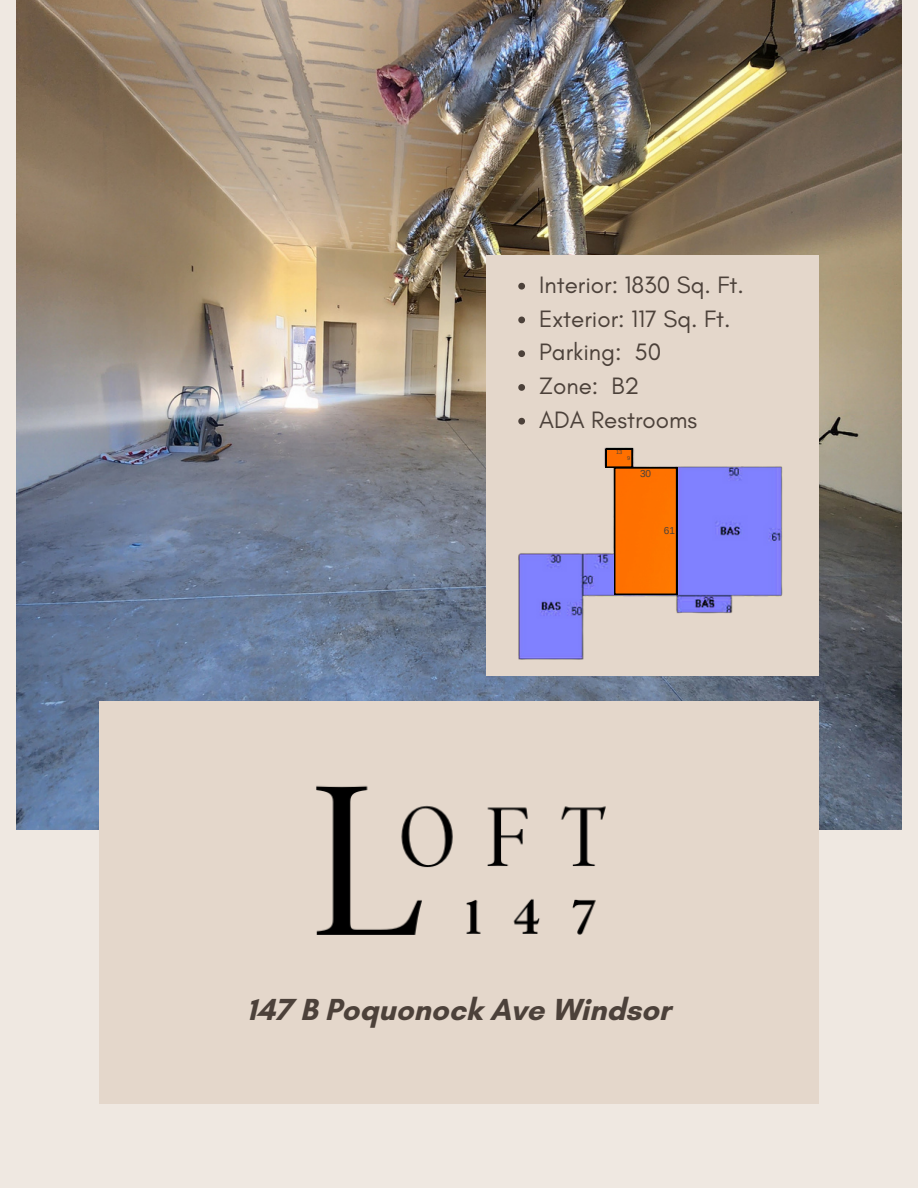
<style>
.page{position:relative;width:918px;height:1188px;background:#efe8e1}
.page>*{position:absolute;margin:0;border:0;box-sizing:border-box;transform-origin:0 0}
.t1{font:700 31.05px "Glacial Indifference";color:#4c413a}
.t2{font:24.15px "Glacial Indifference";color:#4c413a}
.t3{font:10.05px "Arimo";color:#4c413a}
.t4{font:5.55px "Arimo";color:#4c413a}
</style>
<div class="page">
<img style="left:16px;top:0;width:885px;height:829px">
<div style="left:99px;top:702px;width:720px;height:402px;background:#e4d7cb"></div>
<img style="left:207px;top:609px;width:513px;height:326px">
<div style="left:486px;top:255px;width:333px;height:421px;background:#e4d7cb"></div>
<img style="left:518px;top:447px;width:265px;height:213px">
<svg style="left:518px;top:283px;width:7px;height:7px"></svg>
<svg style="left:518px;top:317px;width:7px;height:6px"></svg>
<svg style="left:518px;top:350px;width:7px;height:7px"></svg>
<svg style="left:518px;top:384px;width:7px;height:7px"></svg>
<svg style="left:518px;top:418px;width:7px;height:7px"></svg>
<svg style="left:606px;top:449px;width:71px;height:146px;background:#e67924"></svg>
<p class="t2" style="left:539px;top:270px;width:206px">Interior: 1830 Sq. Ft.</p>
<p class="t2" style="left:539px;top:304px;width:193px">Exterior: 117 Sq. Ft.</p>
<p class="t2" style="left:539px;top:337px;width:124px">Parking: 50</p>
<p class="t2" style="left:539px;top:371px;width:102px">Zone: B2</p>
<p class="t2" style="left:539px;top:405px;width:160px">ADA Restrooms</p>
<p class="t4" style="left:616px;top:449px;width:8px">13</p>
<p class="t4" style="left:627px;top:455px;width:5px">9</p>
<p class="t3" style="left:640px;top:467px;width:13px">30</p>
<p class="t3" style="left:664px;top:525px;width:13px">61</p>
<p class="t1" style="left:247px;top:990px;width:425px">147 B Poquonock Ave Windsor</p>
</div>
